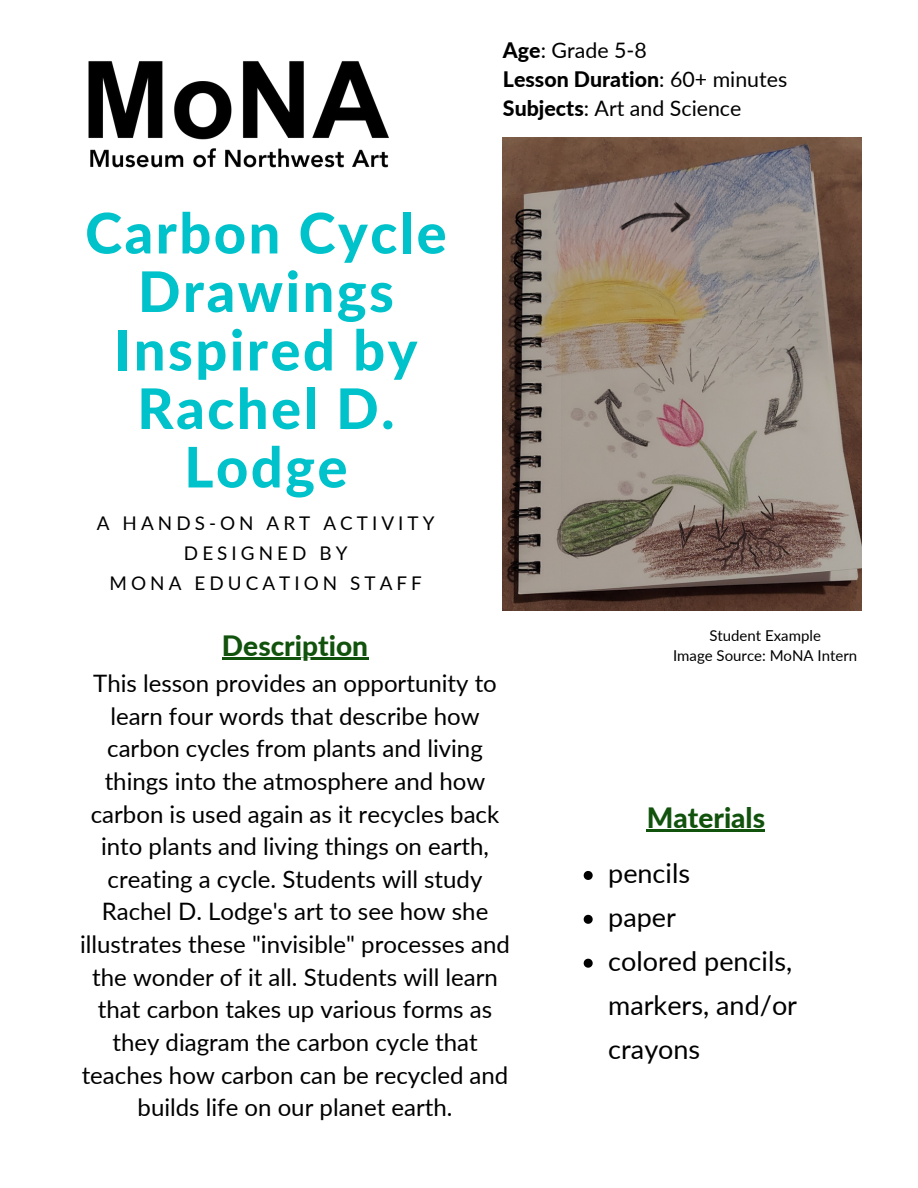
<style>
.page{position:relative;width:918px;height:1188px;background:#fff}
.page>*{position:absolute;margin:0;border:0;box-sizing:border-box;transform-origin:0 0}
.t1{font:800 55.95px/58.5px "Lato";letter-spacing:.045em;color:#00c2cb;text-align:center}
.t2{font:800 28.05px "Lato";color:#11520c}
.t3{font:27px/43.8px "Lato";color:#000}
.t4{font:24px/32.7px "Lato";color:#000;text-align:center}
.t5{font:21.3px/29.1px "Lato";color:#000}
.t6{font:18.9px/30px "Lato";letter-spacing:.215em;color:#000;text-align:center}
.t7{font:15px/20.2px "Lato";color:#000;text-align:center}
.s1{font-weight:800}
</style>
<div class="page">
<img style="left:88px;top:61px;width:301px;height:107px">
<img style="left:503px;top:137px;width:359px;height:474px">
<svg style="left:584px;top:871px;width:9px;height:9px"></svg>
<svg style="left:584px;top:915px;width:9px;height:9px"></svg>
<svg style="left:584px;top:959px;width:9px;height:9px"></svg>
<hr style="left:222px;top:658px;width:146px;height:2px;background:#11520c">
<hr style="left:647px;top:830px;width:118px;height:2px;background:#11520c">
<h1 class="t1" style="left:85px;top:203px;width:363px">Carbon Cycle<br>Drawings<br>Inspired by<br>Rachel D.<br>Lodge</h1>
<p class="t6" style="left:97px;top:508px;width:339px">A HANDS-ON ART ACTIVITY<br>DESIGNED BY<br>MONA EDUCATION STAFF</p>
<p class="t5" style="left:503px;top:35px;width:286px"><span class="s1">Age</span>: Grade 5-8<br><span class="s1">Lesson Duration</span>: 60+ minutes<br><span class="s1">Subjects</span>: Art and Science</p>
<p class="t2" style="left:222px;top:628px;width:148px">Description</p>
<p class="t4" style="left:80px;top:666px;width:431px">This lesson provides an opportunity to learn four words that describe how carbon cycles from plants and living things into the atmosphere and how carbon is used again as it recycles back into plants and living things on earth, creating a cycle. Students will study Rachel D. Lodge's art to see how she illustrates these "invisible" processes and the wonder of it all. Students will learn that carbon takes up various forms as they diagram the carbon cycle that teaches how carbon can be recycled and builds life on our planet earth.</p>
<p class="t7" style="left:673px;top:625px;width:186px">Student Example<br>Image Source: MoNA Intern</p>
<p class="t2" style="left:647px;top:800px;width:120px">Materials</p>
<p class="t3" style="left:608px;top:851px;width:190px">pencils<br>paper<br>colored pencils, markers, and/or crayons</p>
</div>
